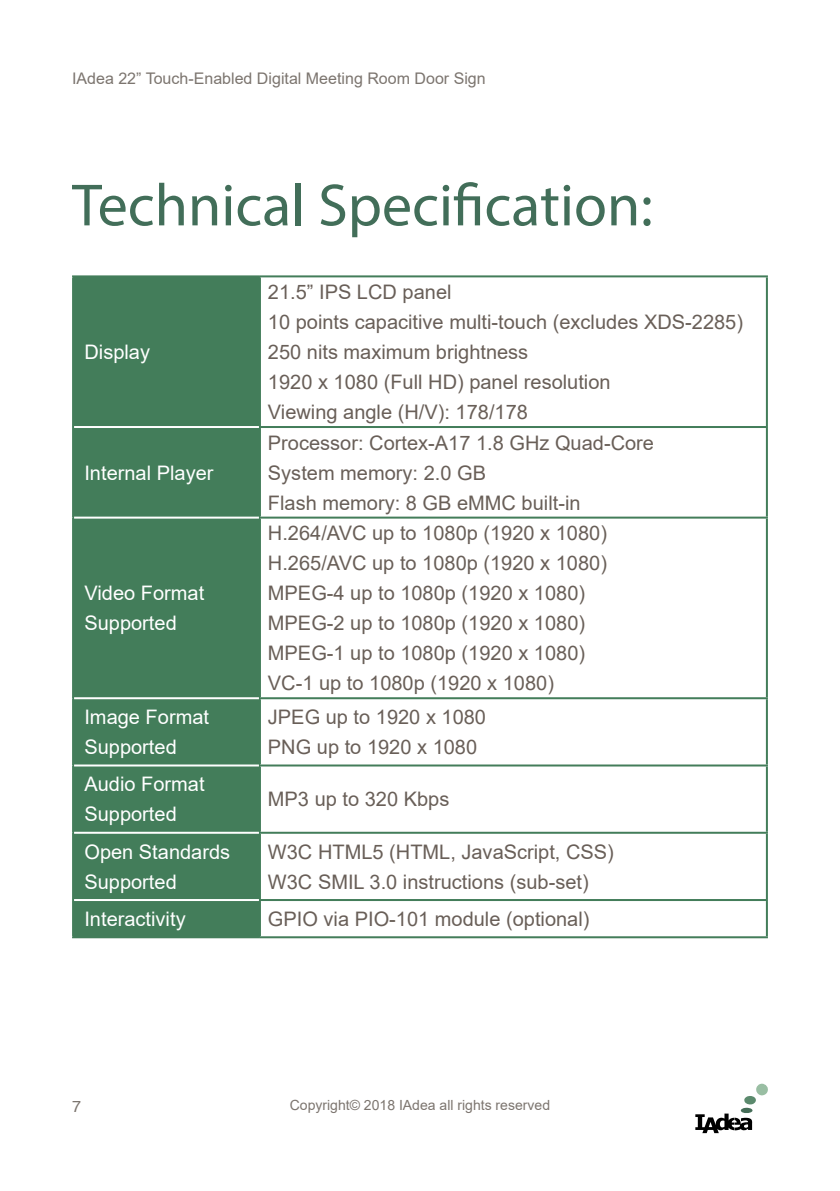
<style>
.page{position:relative;width:840px;height:1191px;background:#fff}
.page>*{position:absolute;margin:0;border:0;box-sizing:border-box;transform-origin:0 0}
.t1{font:60px "Myriad Pro";color:#426e59}
.t2{font:20px/30px "Arial";color:#695f58}
.t3{font:20px/30px "Arial";color:#fff}
.t4{font:16px "Arial";color:#7c756f}
.t5{font:16px "Helvetica";color:#7c756f}
.t6{font:14px "Arial";color:#7c756f}
</style>
<div class="page">
<svg style="left:695px;top:1083px;width:73px;height:50px"></svg>
<div style="left:74px;top:277px;width:185px;height:659px;background:#437d5a"></div>
<hr style="left:259px;top:426px;width:508px;height:2px;background:#437d5a">
<hr style="left:259px;top:516px;width:508px;height:2px;background:#437d5a">
<hr style="left:72px;top:698px;width:2px;height:67px;background:#437d5a">
<hr style="left:259px;top:699px;width:2px;height:65px;background:#437d5a">
<hr style="left:72px;top:765px;width:2px;height:67px;background:#437d5a">
<hr style="left:259px;top:766px;width:2px;height:65px;background:#437d5a">
<hr style="left:72px;top:832px;width:2px;height:68px;background:#437d5a">
<hr style="left:259px;top:833px;width:2px;height:66px;background:#437d5a">
<hr style="left:72px;top:900px;width:2px;height:36px;background:#437d5a">
<hr style="left:259px;top:901px;width:2px;height:35px;background:#437d5a">
<hr style="left:260px;top:275px;width:507px;height:2px;background:#437d5a">
<hr style="left:765px;top:277px;width:2px;height:149px;background:#437d5a">
<hr style="left:765px;top:428px;width:2px;height:88px;background:#437d5a">
<hr style="left:765px;top:518px;width:2px;height:179px;background:#437d5a">
<hr style="left:259px;top:697px;width:508px;height:2px;background:#437d5a">
<hr style="left:765px;top:699px;width:2px;height:65px;background:#437d5a">
<hr style="left:259px;top:764px;width:508px;height:2px;background:#437d5a">
<hr style="left:765px;top:766px;width:2px;height:65px;background:#437d5a">
<hr style="left:259px;top:831px;width:508px;height:2px;background:#437d5a">
<hr style="left:765px;top:833px;width:2px;height:66px;background:#437d5a">
<hr style="left:259px;top:899px;width:508px;height:2px;background:#437d5a">
<hr style="left:765px;top:901px;width:2px;height:35px;background:#437d5a">
<hr style="left:260px;top:936px;width:507px;height:2px;background:#437d5a">
<hr style="left:72px;top:936px;width:188px;height:2px;background:#437d5a">
<hr style="left:72px;top:275px;width:188px;height:2px;background:#437d5a">
<hr style="left:72px;top:277px;width:2px;height:150px;background:#437d5a">
<hr style="left:259px;top:277px;width:2px;height:149px;background:#437d5a">
<hr style="left:72px;top:427px;width:2px;height:90px;background:#437d5a">
<hr style="left:259px;top:428px;width:2px;height:88px;background:#437d5a">
<hr style="left:72px;top:517px;width:2px;height:181px;background:#437d5a">
<hr style="left:259px;top:518px;width:2px;height:179px;background:#437d5a">
<hr style="left:74px;top:426px;width:185px;height:2px;background:#fff">
<hr style="left:74px;top:516px;width:185px;height:2px;background:#fff">
<hr style="left:74px;top:697px;width:185px;height:2px;background:#fff">
<hr style="left:74px;top:764px;width:185px;height:2px;background:#fff">
<hr style="left:74px;top:831px;width:185px;height:2px;background:#fff">
<hr style="left:74px;top:899px;width:185px;height:2px;background:#fff">
<p class="t4" style="left:72px;top:67px;width:415px">IAdea 22” Touch-Enabled Digital Meeting Room Door Sign</p>
<h1 class="t1" style="left:72px;top:168px;width:582px">Technical Specification:</h1>
<p class="t3" style="left:84px;top:337px;width:67px">Display</p>
<p class="t3" style="left:84px;top:457px;width:130px">Internal Player</p>
<p class="t3" style="left:84px;top:578px;width:121px">Video Format<br>Supported</p>
<p class="t2" style="left:268px;top:277px;width:476px">21.5” IPS LCD panel<br>10 points capacitive multi-touch (excludes XDS-2285)<br>250 nits maximum brightness<br>1920 x 1080 (Full HD) panel resolution<br>Viewing angle (H/V): 178/178</p>
<p class="t2" style="left:268px;top:427px;width:387px">Processor: Cortex-A17 1.8 GHz Quad-Core<br>System memory: 2.0 GB<br>Flash memory: 8 GB eMMC built-in</p>
<p class="t2" style="left:268px;top:518px;width:340px">H.264/AVC up to 1080p (1920 x 1080)<br>H.265/AVC up to 1080p (1920 x 1080)<br>MPEG-4 up to 1080p (1920 x 1080)<br>MPEG-2 up to 1080p (1920 x 1080)<br>MPEG-1 up to 1080p (1920 x 1080)<br>VC-1 up to 1080p (1920 x 1080)</p>
<p class="t3" style="left:84px;top:702px;width:126px">Image Format<br>Supported</p>
<p class="t2" style="left:268px;top:702px;width:219px">JPEG up to 1920 x 1080<br>PNG up to 1920 x 1080</p>
<p class="t3" style="left:84px;top:769px;width:122px">Audio Format<br>Supported</p>
<p class="t2" style="left:268px;top:784px;width:183px">MP3 up to 320 Kbps</p>
<p class="t3" style="left:84px;top:836px;width:147px">Open Standards<br>Supported</p>
<p class="t2" style="left:268px;top:836px;width:347px">W3C HTML5 (HTML, JavaScript, CSS)<br>W3C SMIL 3.0 instructions (sub-set)</p>
<p class="t3" style="left:84px;top:903px;width:103px">Interactivity</p>
<p class="t2" style="left:268px;top:903px;width:323px">GPIO via PIO-101 module (optional)</p>
<p class="t5" style="left:72px;top:1097px;width:10px">7</p>
<p class="t6" style="left:289px;top:1095px;width:262px">Copyright© 2018 IAdea all rights reserved</p>
</div>
